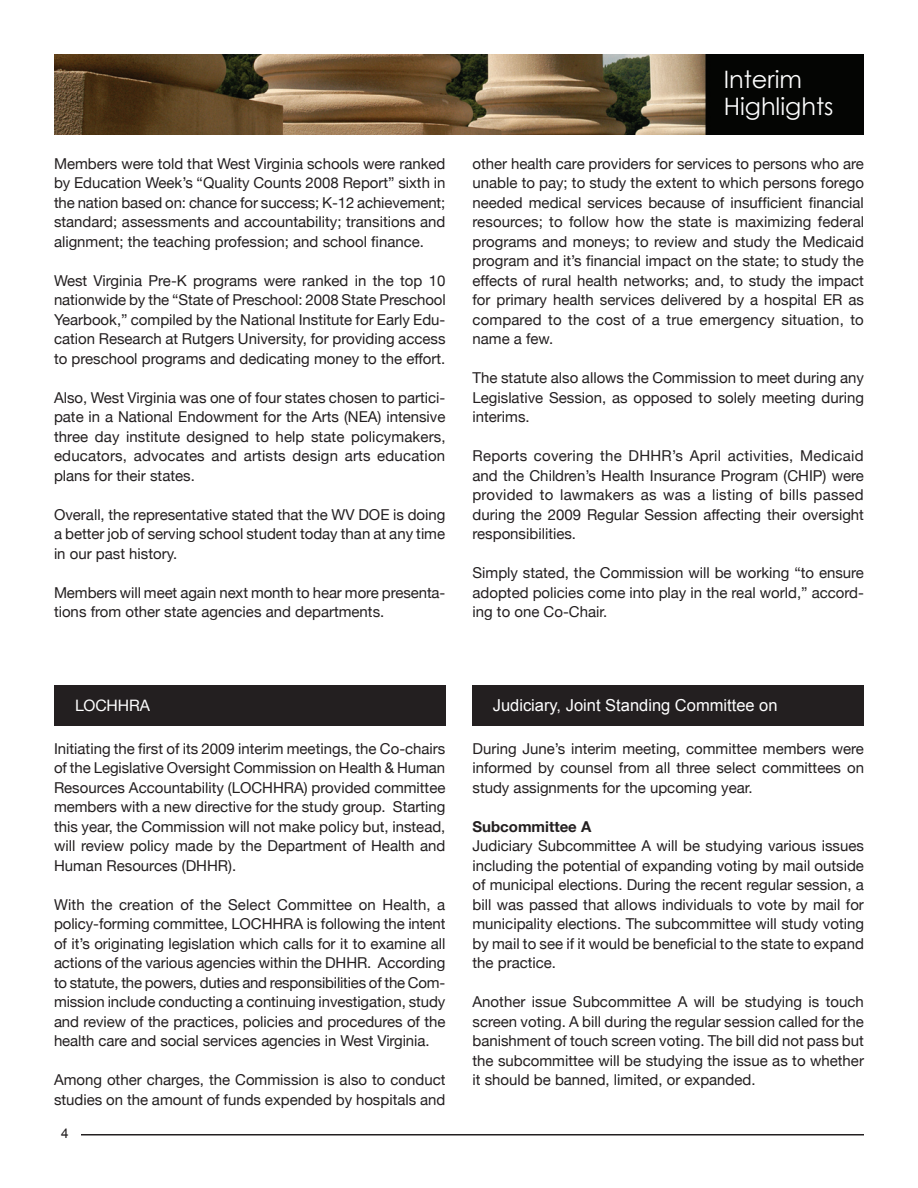
<style>
.page{position:relative;width:918px;height:1188px;background:#fff}
.page>*{position:absolute;margin:0;border:0;box-sizing:border-box;transform-origin:0 0}
.t1{font:24px/27px "Century Gothic";color:#fff}
.t2{font:16.5px "Arial";color:#fff}
.t3{font:15.75px "Helvetica Neue";letter-spacing:-.01em;color:#fff}
.t4{font:15px/19.5px "Helvetica Neue";color:#231f20;text-align:justify}
.t5{font:700 15px "Helvetica Neue";color:#231f20}
.t6{font:13.5px "Arial";color:#231f20}
</style>
<div class="page">
<hr style="left:81px;top:1134px;width:783px;height:2px;background:#231f20">
<img style="left:54px;top:54px;width:810px;height:81px">
<div style="left:54px;top:685px;width:392px;height:40px;background:#231f20"></div>
<div style="left:472px;top:685px;width:392px;height:40px;background:#231f20"></div>
<p class="t4" style="left:54px;top:153px;width:393px">Members were told that West Virginia schools were ranked by Education Week’s “Quality Counts 2008 Report” sixth in the nation based on: chance for success; K-12 achievement; standard; assessments and accountability; transitions and alignment; the teaching profession; and school finance.</p>
<p class="t4" style="left:54px;top:270px;width:393px">West Virginia Pre-K programs were ranked in the top 10 nationwide by the “State of Preschool: 2008 State Preschool Yearbook,” compiled by the National Institute for Early Edu&shy;cation Research at Rutgers University, for providing access to preschool programs and dedicating money to the effort.</p>
<p class="t4" style="left:54px;top:387px;width:393px">Also, West Virginia was one of four states chosen to partici&shy;pate in a National Endowment for the Arts (NEA) intensive three day institute designed to help state policymakers, educators, advocates and artists design arts education plans for their states.</p>
<p class="t4" style="left:54px;top:504px;width:393px">Overall, the representative stated that the WV DOE is doing a better job of serving school student today than at any time in our past history.</p>
<p class="t4" style="left:54px;top:582px;width:393px">Members will meet again next month to hear more presenta&shy;tions from other state agencies and departments.</p>
<h1 class="t1" style="left:724px;top:65px;width:111px">Interim<br>Highlights</h1>
<p class="t4" style="left:472px;top:153px;width:393px">other health care providers for services to persons who are unable to pay; to study the extent to which persons forego needed medical services because of insufficient financial resources; to follow how the state is maximizing federal programs and moneys; to review and study the Medicaid program and it’s financial impact on the state; to study the effects of rural health networks; and, to study the impact for primary health services delivered by a hospital ER as compared to the cost of a true emergency situation, to name a few.</p>
<p class="t4" style="left:472px;top:368px;width:393px">The statute also allows the Commission to meet during any Legislative Session, as opposed to solely meeting during interims.</p>
<p class="t4" style="left:472px;top:446px;width:393px">Reports covering the DHHR’s April activities, Medicaid and the Children’s Health Insurance Program (CHIP) were provided to lawmakers as was a listing of bills passed during the 2009 Regular Session affecting their oversight responsibilities.</p>
<p class="t4" style="left:472px;top:563px;width:393px">Simply stated, the Commission will be working “to ensure adopted policies come into play in the real world,” accord&shy;ing to one Co-Chair.</p>
<p class="t3" style="left:75px;top:696px;width:76px">LOCHHRA</p>
<p class="t4" style="left:54px;top:738px;width:393px">Initiating the first of its 2009 interim meetings, the Co-chairs of the Legislative Oversight Commission on Health &amp; Human Resources Accountability (LOCHHRA) provided committee members with a new directive for the study group. Starting this year, the Commission will not make policy but, instead, will review policy made by the Department of Health and Human Resources (DHHR).</p>
<p class="t4" style="left:54px;top:894px;width:393px">With the creation of the Select Committee on Health, a policy-forming committee, LOCHHRA is following the intent of it’s originating legislation which calls for it to examine all actions of the various agencies within the DHHR. According to statute, the powers, duties and responsibilities of the Com&shy;mission include conducting a continuing investigation, study and review of the practices, policies and procedures of the health care and social services agencies in West Virginia.</p>
<p class="t4" style="left:54px;top:1070px;width:393px">Among other charges, the Commission is also to conduct studies on the amount of funds expended by hospitals and</p>
<p class="t6" style="left:61px;top:1125px;width:9px">4</p>
<p class="t2" style="left:493px;top:695px;width:286px">Judiciary, Joint Standing Committee on</p>
<p class="t4" style="left:472px;top:738px;width:393px">During June’s interim meeting, committee members were informed by counsel from all three select committees on study assignments for the upcoming year.</p>
<p class="t5" style="left:472px;top:817px;width:120px">Subcommittee A</p>
<p class="t4" style="left:472px;top:836px;width:393px">Judiciary Subcommittee A will be studying various issues including the potential of expanding voting by mail outside of municipal elections. During the recent regular session, a bill was passed that allows individuals to vote by mail for municipality elections. The subcommittee will study voting by mail to see if it would be beneficial to the state to expand the practice.</p>
<p class="t4" style="left:472px;top:992px;width:393px">Another issue Subcommittee A will be studying is touch screen voting. A bill during the regular session called for the banishment of touch screen voting. The bill did not pass but the subcommittee will be studying the issue as to whether it should be banned, limited, or expanded.</p>
</div>
